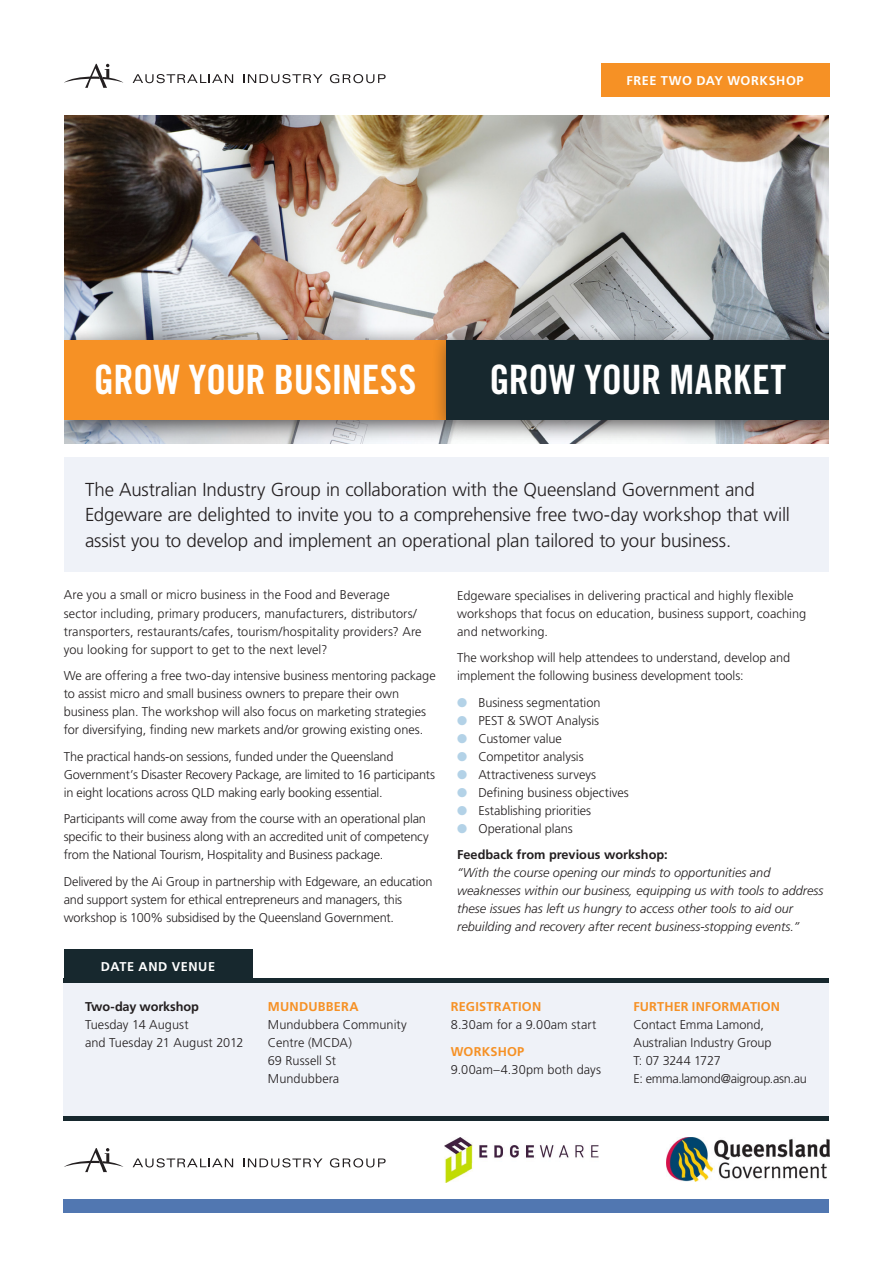
<style>
.page{position:relative;width:893px;height:1263px;background:#fff}
.page>*{position:absolute;margin:0;border:0;box-sizing:border-box;transform-origin:0 0}
.t1{font:40.5px "Trade Gothic LT Std Bd Cn 20";letter-spacing:-.01em;color:#fff}
.t2{font:300 18.75px/25.5px "Frutiger LT Std";letter-spacing:-.01em;color:#231f20}
.t3{font:300 12.75px/18px "Frutiger LT Std";letter-spacing:-.005em;color:#231f20}
.t4{font:italic 300 12.75px/18px "Frutiger LT Std";color:#231f20}
.t5{font:700 12.75px/26.5px "Frutiger LT Std";color:#231f20}
.t6{font:700 12.75px "Frutiger LT Std";letter-spacing:.015em;color:#f69125}
.t7{font:700 12.75px "Frutiger LT Std";letter-spacing:.045em;color:#fff}
.s1{color:#b3d2e7}
.s2{font-weight:300}
</style>
<div class="page">
<div style="left:64px;top:978px;width:765px;height:139px;background:#eff2f8"></div>
<div style="left:64px;top:949px;width:188px;height:33px;background:#17282e"></div>
<hr style="left:64px;top:978px;width:765px;height:4px;background:#17282e">
<hr style="left:64px;top:1117px;width:765px;height:4px;background:#17282e">
<div style="left:64px;top:1199px;width:765px;height:13px;background:#5177b1"></div>
<img style="left:64px;top:116px;width:765px;height:210px">
<div style="left:49px;top:326px;width:421px;height:117px;background:#231f20;opacity:.75"></div>
<div style="left:64px;top:340px;width:382px;height:80px;background:#f69125"></div>
<div style="left:432px;top:326px;width:420px;height:117px;background:#231f20;opacity:.75"></div>
<div style="left:446px;top:340px;width:383px;height:80px;background:#17282e"></div>
<svg style="left:64px;top:64px;width:59px;height:24px"></svg>
<svg style="left:133px;top:74px;width:100px;height:9px"></svg>
<svg style="left:243px;top:74px;width:80px;height:9px"></svg>
<svg style="left:330px;top:74px;width:56px;height:9px"></svg>
<div style="left:64px;top:457px;width:765px;height:115px;background:#eff2f8"></div>
<div style="left:829px;top:0;width:64px;height:639px;background:#fff"></div>
<div style="left:0;top:0;width:64px;height:583px;background:#fff"></div>
<div style="left:601px;top:64px;width:228px;height:33px;background:#f69125"></div>
<img style="left:445px;top:1138px;width:154px;height:44px">
<img style="left:667px;top:1138px;width:162px;height:43px">
<svg style="left:64px;top:1148px;width:59px;height:24px"></svg>
<svg style="left:133px;top:1158px;width:100px;height:9px"></svg>
<svg style="left:243px;top:1158px;width:80px;height:9px"></svg>
<svg style="left:330px;top:1158px;width:56px;height:9px"></svg>
<p class="t7" style="left:626px;top:73px;width:179px">FREE TWO DAY WORKSHOP</p>
<h1 class="t1" style="left:94px;top:355px;width:324px">GROW YOUR BUSINESS</h1>
<h1 class="t1" style="left:489px;top:355px;width:298px">GROW YOUR MARKET</h1>
<p class="t2" style="left:85px;top:477px;width:706px">The Australian Industry Group in collaboration with the Queensland Government and<br>Edgeware are delighted to invite you to a comprehensive free two-day workshop that will assist you to develop and implement an operational plan tailored to your business.</p>
<p class="t3" style="left:64px;top:586px;width:359px">Are you a small or micro business in the Food and Beverage sector including, primary producers, manufacturers, distributors/ transporters, restaurants/cafes, tourism/hospitality providers? Are you looking for support to get to the next level?</p>
<p class="t3" style="left:64px;top:667px;width:373px">We are offering a free two-day intensive business mentoring package to assist micro and small business owners to prepare their own business plan. The workshop will also focus on marketing strategies for diversifying, finding new markets and/or growing existing ones.</p>
<p class="t3" style="left:64px;top:747px;width:373px">The practical hands-on sessions, funded under the Queensland<br>Government’s Disaster Recovery Package, are limited to 16 participants in eight locations across QLD making early booking essential.</p>
<p class="t3" style="left:64px;top:810px;width:366px">Participants will come away from the course with an operational plan specific to their business along with an accredited unit of competency from the National Tourism, Hospitality and Business package.</p>
<p class="t3" style="left:64px;top:872px;width:370px">Delivered by the Ai Group in partnership with Edgeware, an education and support system for ethical entrepreneurs and managers, this workshop is 100% subsidised by the Queensland Government.</p>
<p class="t7" style="left:101px;top:959px;width:116px">DATE AND VENUE</p>
<p class="t5" style="left:85px;top:993px;width:115px">TWO-DAY WORKSHOP</p>
<p class="t3" style="left:85px;top:1016px;width:160px">Tuesday 14 August<br>and Tuesday 21 August 2012</p>
<p class="t6" style="left:268px;top:999px;width:92px">MUNDUBBERA</p>
<p class="t3" style="left:268px;top:1016px;width:141px">Mundubbera Community<br>Centre (MCDA)<br>69 Russell St<br>Mundubbera</p>
<p class="t3" style="left:457px;top:586px;width:351px">Edgeware specialises in delivering practical and highly flexible workshops that focus on education, business support, coaching and networking.</p>
<p class="t3" style="left:457px;top:649px;width:335px">The workshop will help attendees to understand, develop and implement the following business development tools:</p>
<p class="t3" style="left:457px;top:693px;width:145px"><span class="s1">●</span> Business segmentation</p>
<p class="t3" style="left:457px;top:711px;width:143px"><span class="s1">●</span> PEST &amp; SWOT Analysis</p>
<p class="t3" style="left:457px;top:729px;width:106px"><span class="s1">●</span> Customer value</p>
<p class="t3" style="left:457px;top:747px;width:128px"><span class="s1">●</span> Competitor analysis</p>
<p class="t3" style="left:457px;top:765px;width:140px"><span class="s1">●</span> Attractiveness surveys</p>
<p class="t3" style="left:457px;top:783px;width:173px"><span class="s1">●</span> Defining business objectives</p>
<p class="t3" style="left:457px;top:801px;width:136px"><span class="s1">●</span> Establishing priorities</p>
<p class="t5" style="left:457px;top:815px;width:212px"><span class="s1">●</span> <span class="s2">Operational plans<br></span>FEEDBACK FROM PREVIOUS WORKSHOP:</p>
<p class="t4" style="left:457px;top:864px;width:368px">“With the course opening our minds to opportunities and weaknesses within our business, equipping us with tools to address these issues has left us hungry to access other tools to aid our rebuilding and recovery after recent business-stopping events.”</p>
<p class="t6" style="left:451px;top:999px;width:92px">REGISTRATION</p>
<p class="t3" style="left:451px;top:1016px;width:147px">8.30am for a 9.00am start</p>
<p class="t6" style="left:451px;top:1044px;width:75px">WORKSHOP</p>
<p class="t3" style="left:451px;top:1060px;width:152px">9.00am–4.30pm both days</p>
<p class="t6" style="left:634px;top:999px;width:148px">FURTHER INFORMATION</p>
<p class="t3" style="left:634px;top:1016px;width:175px">Contact Emma Lamond,<br>Australian Industry Group<br>T: 07 3244 1727<br>E: emma.lamond@aigroup.asn.au</p>
</div>
